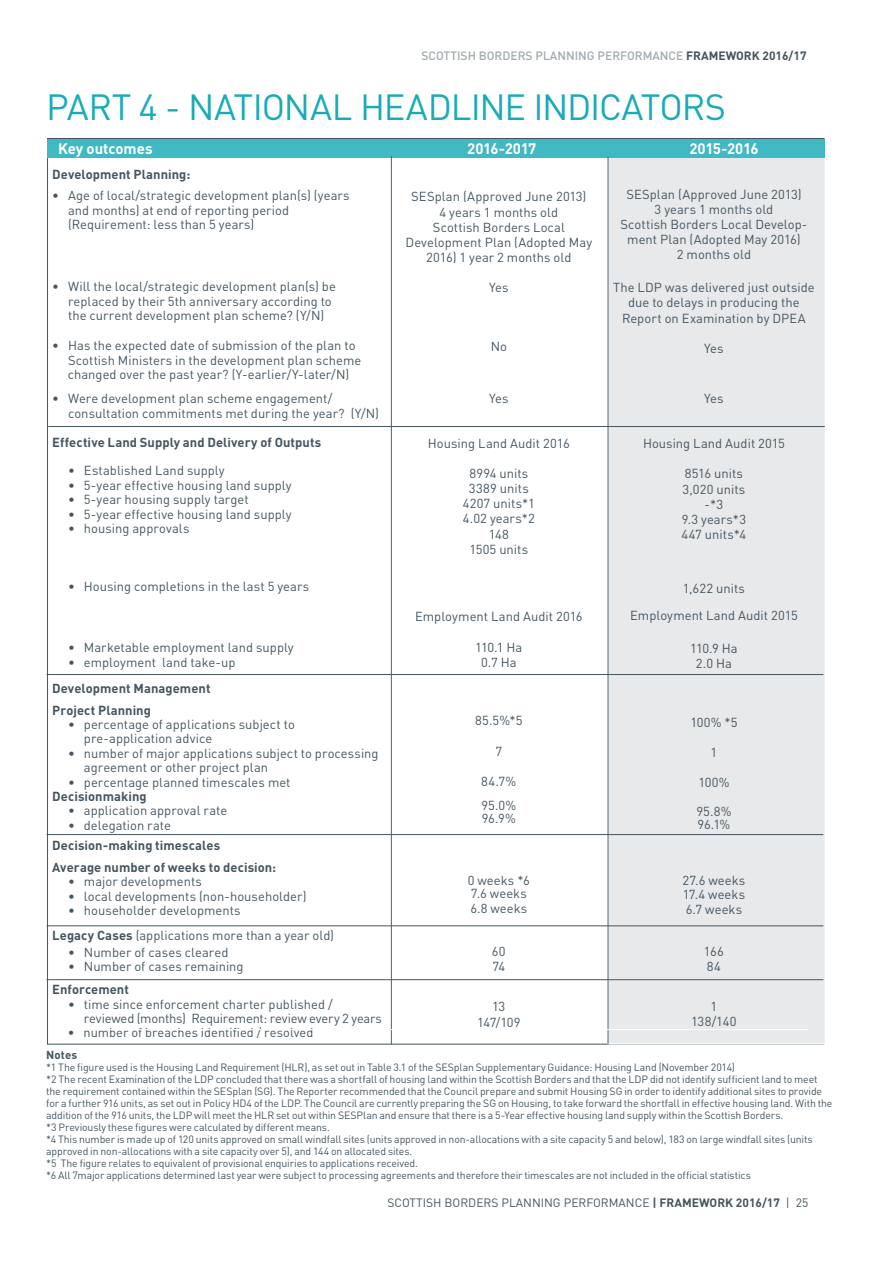
<style>
.page{position:relative;width:893px;height:1263px;background:#fff}
.page>*{position:absolute;margin:0;border:0;box-sizing:border-box;transform-origin:0 0}
.t1{font:36px "DIN";letter-spacing:-.03em;color:#1aabb6}
.t2{font:700 15px "DIN";letter-spacing:-.005em;color:#fff}
.t3{font:12.9px/15.1px "DIN";letter-spacing:.005em;color:#455560}
.t4{font:700 12.9px/21.6px "DIN";letter-spacing:.005em;color:#455560}
.t5{font:12.75px "DIN";letter-spacing:.005em;color:#455560}
.t6{font:12px "DIN";color:#455560}
.t7{font:500 12px "DIN";color:#a2aaaf}
.t8{font:700 11.55px "DIN";letter-spacing:.01em;color:#455560}
.t9{font:10.5px/12px "DIN";letter-spacing:-.015em;color:#455560}
.s1{font-weight:700;color:#455560}
.s2{font-weight:700}
.s3{font-size:12.75px}
</style>
<div class="page">
<div style="left:607px;top:156px;width:219px;height:888px;background:#e7e9ea;border:1px solid #fff"></div>
<div style="left:47px;top:139px;width:778px;height:19px;background:#41b9c2"></div>
<hr style="left:608px;top:157px;width:1px;height:887px;background:#52616e">
<hr style="left:391px;top:156px;width:1px;height:888px;background:#52616e">
<hr style="left:53px;top:1029px;width:755px;height:1px;background:#fff">
<hr style="left:48px;top:426px;width:777px;height:1px;background:#455560">
<hr style="left:46px;top:674px;width:777px;height:1px;background:#455560">
<hr style="left:46px;top:834px;width:777px;height:1px;background:#455560">
<hr style="left:46px;top:925px;width:777px;height:1px;background:#455560">
<hr style="left:46px;top:979px;width:777px;height:1px;background:#455560">
<p class="t7" style="left:421px;top:48px;width:386px">SCOTTISH BORDERS PLANNING PERFORMANCE <span class="s1">FRAMEWORK 2016/17</span></p>
<h1 class="t1" style="left:46px;top:84px;width:681px">PART 4 - NATIONAL HEADLINE INDICATORS</h1>
<p class="t2" style="left:58px;top:139px;width:96px">Key outcomes</p>
<p class="t2" style="left:467px;top:139px;width:71px">2016-2017</p>
<p class="t2" style="left:689px;top:139px;width:71px">2015-2016</p>
<p class="t4" style="left:52px;top:163px;width:140px">Development Planning:</p>
<p class="t3" style="left:68px;top:188px;width:283px;line-height:14.4px;text-indent:-16px">• Age of local/strategic development plan(s) (years and months) at end of reporting period (Requirement: less than 5 years)</p>
<p class="t3" style="left:620px;top:186px;width:189px;text-align:center">SESplan (Approved June 2013)<br>3 years 1 months old<br>Scottish Borders Local Develop&shy;ment Plan (Adopted May 2016)<br>2 months old</p>
<p class="t3" style="left:613px;top:280px;width:203px;text-align:center">The LDP was delivered just outside due to delays in producing the<br>Report on Examination by DPEA</p>
<p class="t3" style="left:704px;top:340px;width:21px">Yes</p>
<p class="t3" style="left:406px;top:189px;width:188px;text-align:center">SESplan (Approved June 2013)<br>4 years 1 months old<br>Scottish Borders Local<br>Development Plan (Adopted May<br>2016) 1 year 2 months old</p>
<p class="t3" style="left:489px;top:280px;width:21px">Yes</p>
<p class="t3" style="left:68px;top:279px;width:269px;line-height:14.4px;text-indent:-16px">• Will the local/strategic development plan(s) be replaced by their 5th anniversary according to the current development plan scheme? (Y/N)</p>
<p class="t3" style="left:68px;top:338px;width:295px;line-height:14.4px;text-indent:-15px">• Has the expected date of submission of the plan to<br>Scottish Ministers in the development plan scheme changed over the past year? (Y-earlier/Y-later/N)</p>
<p class="t3" style="left:68px;top:391px;width:313px;line-height:14.4px;text-indent:-16px">• Were development plan scheme engagement/ consultation commitments met during the year? (Y/N)</p>
<p class="t4" style="left:52px;top:431px;width:271px">Effective Land Supply and Delivery of Outputs</p>
<p class="t3" style="left:68px;top:463px;width:158px">• Established Land supply</p>
<p class="t3" style="left:68px;top:477px;width:225px">• 5-year effective housing land supply</p>
<p class="t3" style="left:68px;top:492px;width:182px">• 5-year housing supply target</p>
<p class="t3" style="left:68px;top:506px;width:225px">• 5-year effective housing land supply</p>
<p class="t3" style="left:68px;top:520px;width:123px">• housing approvals</p>
<p class="t3" style="left:491px;top:338px;width:18px">No</p>
<p class="t3" style="left:489px;top:390px;width:21px">Yes</p>
<p class="t3" style="left:428px;top:435px;width:143px">Housing Land Audit 2016</p>
<p class="t3" style="left:463px;top:466px;width:74px;text-align:center">8994 units<br>3389 units<br>4207 units*1<br>4.02 years*2<br>148<br>1505 units</p>
<p class="t3" style="left:704px;top:391px;width:21px">Yes</p>
<p class="t3" style="left:643px;top:436px;width:143px">Housing Land Audit 2015</p>
<p class="t3" style="left:681px;top:466px;width:66px;text-align:center">8516 units<br>3,020 units -*3<br>9.3 years*3<br>447 units*4</p>
<p class="t3" style="left:68px;top:579px;width:243px">• Housing completions in the last 5 years</p>
<p class="t3" style="left:68px;top:640px;width:227px">• Marketable employment land supply</p>
<p class="t3" style="left:68px;top:654px;width:169px">• employment land take-up</p>
<p class="t4" style="left:52px;top:677px;width:160px">Development Management<br>Project Planning</p>
<p class="t3" style="left:84px;top:717px;width:213px;line-height:14.4px;text-indent:-16px">• percentage of applications subject to pre-application advice</p>
<p class="t3" style="left:84px;top:746px;width:296px;line-height:14.4px;text-indent:-16px">• number of major applications subject to processing agreement or other project plan</p>
<p class="t3" style="left:68px;top:774px;width:224px">• percentage planned timescales met</p>
<p class="t4" style="left:52px;top:785px;width:96px">Decisionmaking</p>
<p class="t3" style="left:68px;top:803px;width:161px">• application approval rate</p>
<p class="t3" style="left:68px;top:817px;width:104px">• delegation rate</p>
<p class="t4" style="left:52px;top:834px;width:226px">Decision-making timescales<br>Average number of weeks to decision:</p>
<p class="t3" style="left:68px;top:874px;width:135px">• major developments</p>
<p class="t3" style="left:68px;top:888px;width:240px">• local developments (non-householder)</p>
<p class="t3" style="left:52px;top:897px;width:283px;line-height:24.9px;text-indent:16px">• householder developments<br><span class="s2">Legacy Cases</span> (applications more than a year old)</p>
<p class="t3" style="left:68px;top:944px;width:162px">• Number of cases cleared</p>
<p class="t3" style="left:68px;top:959px;width:177px">• Number of cases remaining</p>
<p class="t4" style="left:52px;top:978px;width:78px">Enforcement</p>
<p class="t3" style="left:84px;top:997px;width:299px;line-height:14.4px;text-indent:-16px">• time since enforcement charter published / reviewed (months) Requirement: review every 2 <span class="s3">years</span></p>
<p class="t5" style="left:68px;top:1025px;width:247px">• number of breaches identified / resolved</p>
<p class="t3" style="left:415px;top:609px;width:169px">Employment Land Audit 2016</p>
<p class="t3" style="left:475px;top:639px;width:49px;text-align:center">110.1 Ha<br>0.7 Ha</p>
<p class="t3" style="left:475px;top:713px;width:49px">85.5%*5</p>
<p class="t3" style="left:495px;top:743px;width:8px">7</p>
<p class="t3" style="left:481px;top:769px;width:37px;line-height:24px">84.7%<br>95.0%</p>
<p class="t3" style="left:482px;top:811px;width:36px">96.9%</p>
<p class="t3" style="left:468px;top:873px;width:64px;line-height:13.5px">0 weeks *6<br>7.6 weeks</p>
<p class="t3" style="left:470px;top:901px;width:59px">6.8 weeks</p>
<p class="t3" style="left:492px;top:943px;width:15px">60<br>74</p>
<p class="t3" style="left:477px;top:999px;width:45px;text-align:center">13<br>147/109</p>
<p class="t3" style="left:630px;top:575px;width:169px;line-height:26.5px;text-align:center">1,622 units<br>Employment Land Audit 2015</p>
<p class="t3" style="left:690px;top:640px;width:49px;text-align:center">110.9 Ha<br>2.0 Ha</p>
<p class="t3" style="left:690px;top:714px;width:49px">100% *5</p>
<p class="t3" style="left:711px;top:744px;width:8px">1</p>
<p class="t3" style="left:698px;top:775px;width:33px">100%</p>
<p class="t3" style="left:696px;top:804px;width:37px;line-height:13.5px">95.8%<br>96.1%</p>
<p class="t3" style="left:682px;top:873px;width:64px;line-height:13.5px">27.6 weeks<br>17.4 weeks</p>
<p class="t3" style="left:686px;top:901px;width:58px">6.7 weeks</p>
<p class="t3" style="left:704px;top:943px;width:21px">166<br>84</p>
<p class="t3" style="left:691px;top:999px;width:47px;text-align:center">1<br>138/140</p>
<p class="t8" style="left:46px;top:1047px;width:33px">Notes</p>
<p class="t9" style="left:46px;top:1061px;width:788px">*1 The figure used is the Housing Land Requirement (HLR), as set out in Table 3.1 of the SESplan Supplementary Guidance: Housing Land (November 2014)<br>*2 The recent Examination of the LDP concluded that there was a shortfall of housing land within the Scottish Borders and that the LDP did not identify sufficient land to meet the requirement contained within the SESplan (SG). The Reporter recommended that the Council prepare and submit Housing SG in order to identify additional sites to provide for a further 916 units, as set out in Policy HD4 of the LDP. The Council are currently preparing the SG on Housing, to take forward the shortfall in effective housing land. With the addition of the 916 units, the LDP will meet the HLR set out within SESPlan and ensure that there is a 5-Year effective housing land supply within the Scottish Borders.<br>*3 Previously these figures were calculated by different means.<br>*4 This number is made up of 120 units approved on small windfall sites (units approved in non-allocations with a site capacity 5 and below), 183 on large windfall sites (units approved in non-allocations with a site capacity over 5), and 144 on allocated sites.<br>*5 The figure relates to equivalent of provisional enquiries to applications received.<br>*6 All 7major applications determined last year were subject to processing agreements and therefore their timescales are not included in the official statistics</p>
<p class="t6" style="left:387px;top:1196px;width:422px">SCOTTISH BORDERS PLANNING PERFORMANCE <span class="s2">| FRAMEWORK 2016/17</span> | 25</p>
</div>
